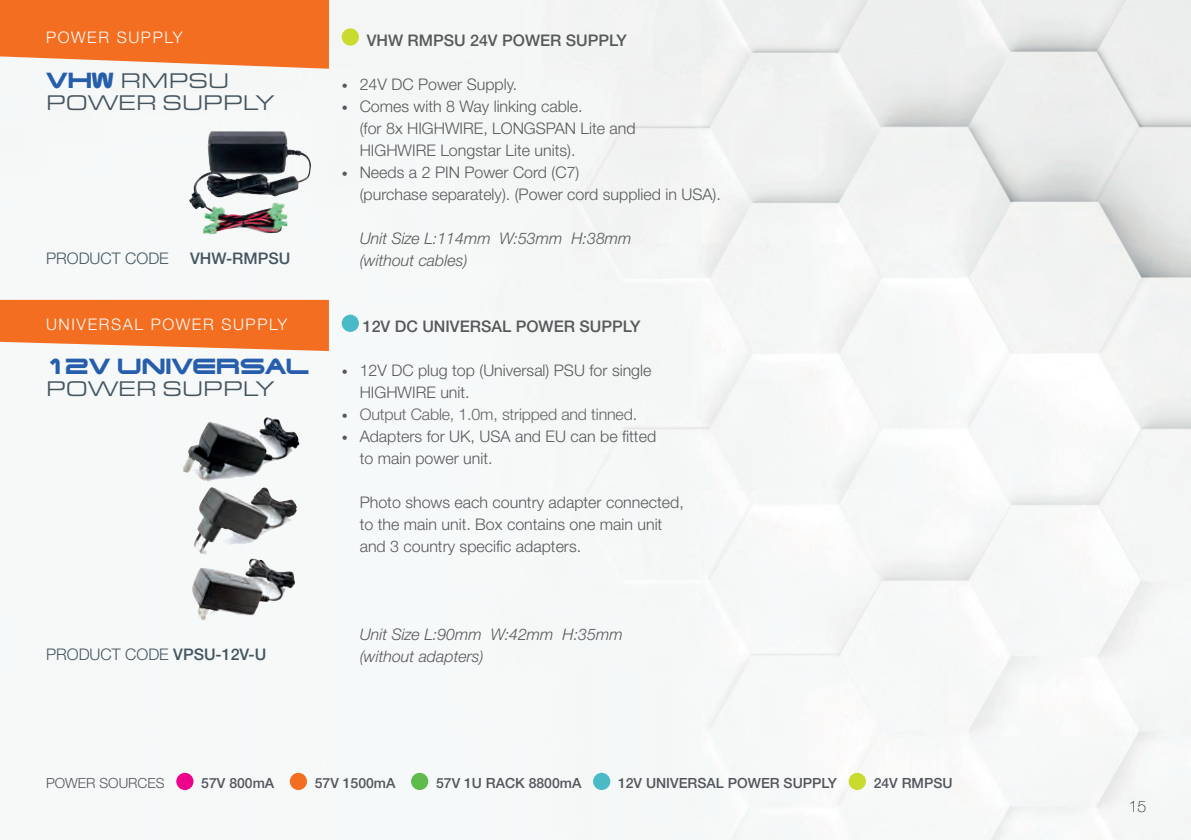
<style>
.page{position:relative;width:1191px;height:840px;background:#fff}
.page>*{position:absolute;margin:0;border:0;box-sizing:border-box;transform-origin:0 0}
.t1{font:22px/22px "Eurostile Ext";color:#45555f}
.t2{font:20px "Camp Opti Caps";letter-spacing:-.005em;color:#275eac}
.t3{font:300 16px/22px "Helvetica Neue LT Std";color:#57585a}
.t4{font:italic 300 16px/22px "Helvetica Neue LT Std";color:#57585a}
.t5{font:500 16px "Helvetica Neue LT Std";color:#57585a}
.t6{font:300 16px "Helvetica Neue LT Std";letter-spacing:-.01em;color:#636366}
.t7{font:300 16px "Helvetica Neue LT Std";color:#45555f}
.t8{font:300 16px "Helvetica Neue LT Std";letter-spacing:.1em;color:#fff}
.t9{font:500 16px "Helvetica Neue LT Std";color:#45555f}
.t10{font:100 16px "Helvetica Neue";color:#231f20}
.t11{font:500 14px "Helvetica Neue LT Std";color:#52555b}
.t12{font:300 14px "Helvetica Neue LT Std";color:#52555b}
.s1{font-family:"Camp Opti Caps";font-size:20px;color:#275eac}
.s2{font-weight:500}
.s3{font-size:12px}
.s4{font-size:12px;color:#57585a}
.s5{color:#57585a}
</style>
<div class="page">
<img style="left:0;top:0;width:1191px;height:839px">
<div style="left:176px;top:772px;width:17px;height:17px;background:#ed028c;border-radius:50%"></div>
<div style="left:290px;top:772px;width:17px;height:17px;background:#f36e21;border-radius:50%"></div>
<div style="left:411px;top:772px;width:17px;height:17px;background:#5fbb4c;border-radius:50%"></div>
<div style="left:593px;top:772px;width:17px;height:17px;background:#4abac7;border-radius:50%"></div>
<div style="left:848px;top:772px;width:18px;height:17px;background:#cadb2f;border-radius:50%"></div>
<svg style="left:0;top:300px;width:329px;height:51px;background:#f37a34"></svg>
<svg style="left:0;top:0;width:329px;height:69px;background:#f37a34"></svg>
<img style="left:189px;top:131px;width:99px;height:103px">
<img style="left:183px;top:417px;width:116px;height:64px">
<img style="left:193px;top:487px;width:104px;height:67px">
<img style="left:191px;top:558px;width:105px;height:62px">
<div style="left:342px;top:28px;width:17px;height:18px;background:#cadb2f;border-radius:50%"></div>
<div style="left:342px;top:314px;width:17px;height:18px;background:#4abac7;border-radius:50%"></div>
<p class="t8" style="left:46px;top:28px;width:138px">POWER SUPPLY</p>
<h1 class="t1" style="left:46px;top:70px;width:229px"><span class="s1">VHW</span> RMPSU<br>POWER SUPPLY</h1>
<p class="t7" style="left:46px;top:248px;width:124px">PRODUCT CODE</p>
<p class="t9" style="left:190px;top:248px;width:102px">VHW-RMPSU</p>
<p class="t8" style="left:46px;top:314px;width:243px">UNIVERSAL POWER SUPPLY</p>
<p class="t2" style="left:46px;top:352px;width:264px">12V UNIVERSAL</p>
<h1 class="t1" style="left:46px;top:378px;width:229px">POWER SUPPLY</h1>
<p class="t7" style="left:46px;top:644px;width:222px">PRODUCT CODE <span class="s2">VPSU-12V-U</span></p>
<p class="t5" style="left:367px;top:30px;width:262px">VHW RMPSU 24V POWER SUPPLY</p>
<p class="t3" style="left:342px;top:73px;width:177px"><span class="s3">•</span> 24V DC Power Supply.</p>
<p class="t3" style="left:360px;top:95px;width:277px;text-indent:-18px"><span class="s3">•</span> Comes with 8 Way linking cable.<br>(for 8x HIGHWIRE, LONGSPAN Lite and<br>HIGHWIRE Longstar Lite units).</p>
<p class="t3" style="left:360px;top:161px;width:363px;text-indent:-18px"><span class="s3">•</span> Needs a 2 PIN Power Cord (C7)<br>(purchase separately). (Power cord supplied in USA).</p>
<p class="t4" style="left:360px;top:227px;width:273px">Unit Size L:114mm W:53mm H:38mm (without cables)</p>
<p class="t5" style="left:363px;top:316px;width:279px">12V DC UNIVERSAL POWER SUPPLY</p>
<p class="t3" style="left:360px;top:359px;width:293px;text-indent:-18px"><span class="s3">•</span> 12V DC plug top (Universal) PSU for single<br>HIGHWIRE unit.</p>
<p class="t6" style="left:342px;top:404px;width:297px"><span class="s4">•</span> Output Cable, 1.0m, stripped and tinned<span class="s5">.</span></p>
<p class="t3" style="left:360px;top:425px;width:298px;text-indent:-18px"><span class="s3">•</span> Adapters for UK, USA and EU can be fitted to main power unit.</p>
<p class="t3" style="left:360px;top:491px;width:325px">Photo shows each country adapter connected, to the main unit. Box contains one main unit and 3 country specific adapters.</p>
<p class="t4" style="left:360px;top:623px;width:264px">Unit Size L:90mm W:42mm H:35mm (without adapters)</p>
<p class="t12" style="left:46px;top:774px;width:120px">POWER SOURCES</p>
<p class="t11" style="left:201px;top:774px;width:74px">57V 800mA</p>
<p class="t11" style="left:315px;top:774px;width:82px">57V 1500mA</p>
<p class="t11" style="left:436px;top:774px;width:147px">57V 1U RACK 8800mA</p>
<p class="t11" style="left:618px;top:774px;width:220px">12V UNIVERSAL POWER SUPPLY</p>
<p class="t11" style="left:873px;top:774px;width:80px">24V RMPSU</p>
<p class="t10" style="left:1128px;top:793px;width:19px">15</p>
</div>
